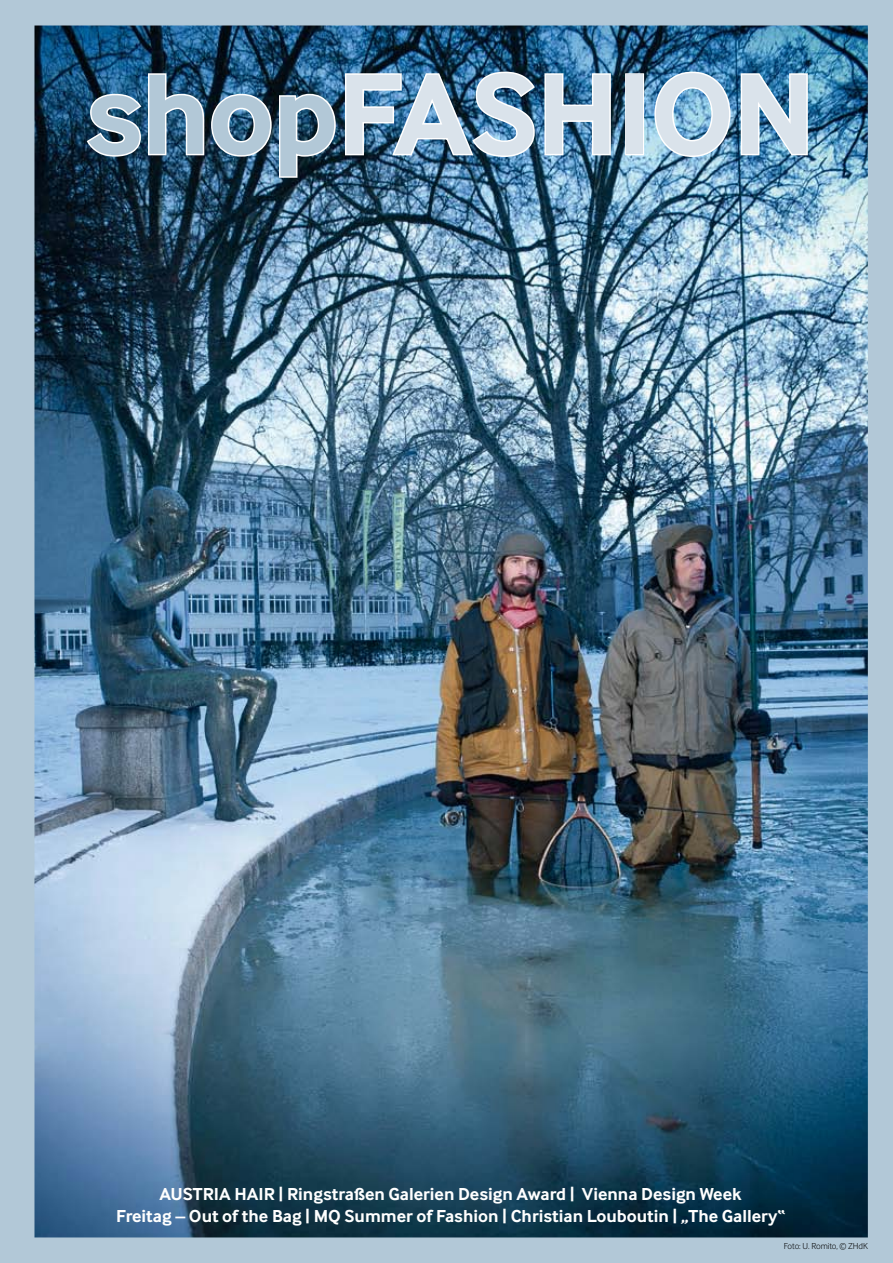
<style>
.page{position:relative;width:893px;height:1263px;background:#fff}
.page>*{position:absolute;margin:0;border:0;box-sizing:border-box;transform-origin:0 0}
.t1{font:700 118.5px "Inter Face Typo";letter-spacing:-.01em;color:#dae3eb}
.t2{font:700 18px/21.6px "Inter Face Typo";color:#fff;text-align:center}
.t3{font:300 9px "Inter Face Typo";letter-spacing:-.005em;color:#000}
.s1{color:#b2c8d7}
</style>
<div class="page">
<img style="left:0;top:0;width:893px;height:1263px">
<img style="left:85px;top:72px;width:252px;height:107px">
<img style="left:343px;top:70px;width:194px;height:88px">
<img style="left:543px;top:72px;width:69px;height:85px">
<div style="left:625px;top:73px;width:19px;height:82px;border:3px solid #fff"></div>
<img style="left:653px;top:70px;width:79px;height:88px">
<img style="left:739px;top:72px;width:70px;height:85px">
<h1 class="t1" style="left:85px;top:46px;width:732px"><span class="s1">shop</span>FASHION</h1>
<p class="t2" style="left:116px;top:1183px;width:670px">AUSTRIA HAIR | Ringstraßen Galerien Design Award | Vienna Design Week<br>Freitag – Out of the Bag | MQ Summer of Fashion | Christian Louboutin | „The Gallery“</p>
<p class="t3" style="left:784px;top:1241px;width:85px">Foto: U. Romito, © ZHdK</p>
</div>
